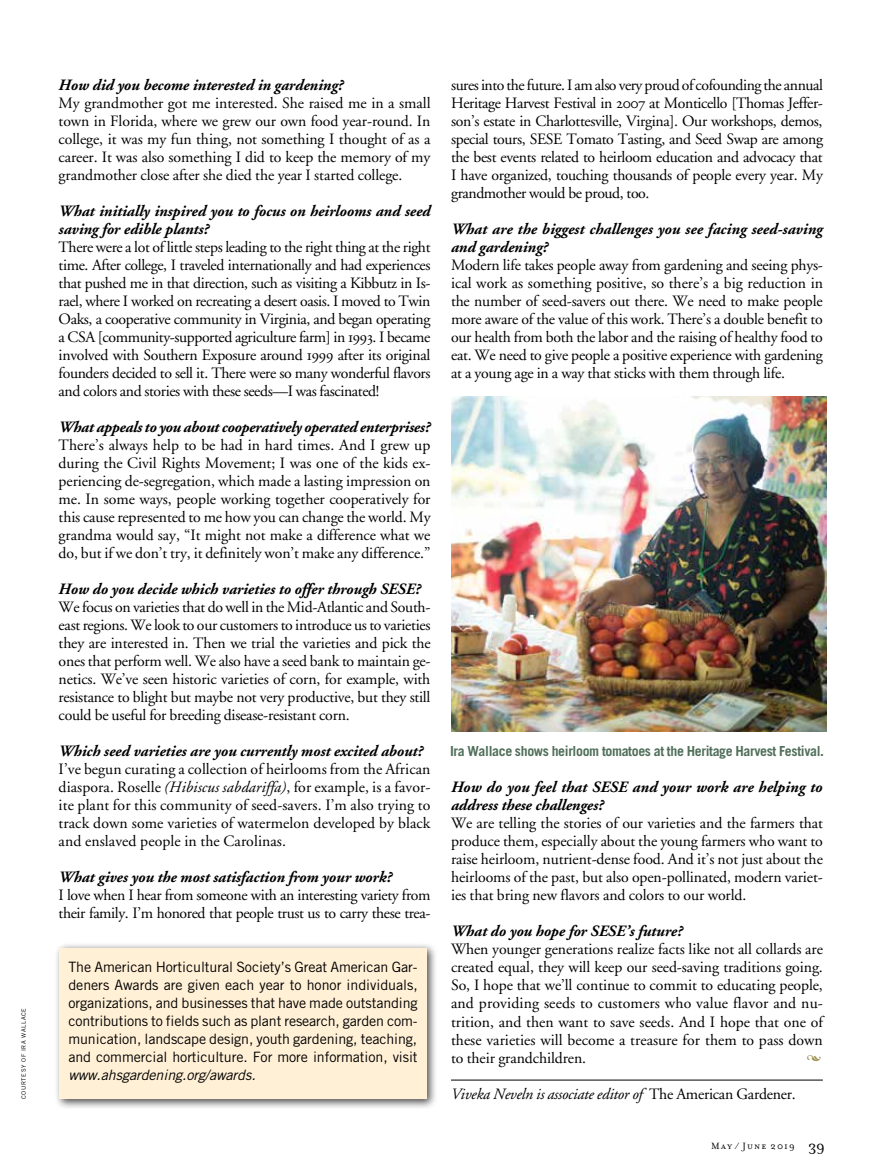
<style>
.page{position:relative;width:891px;height:1175px;background:#fff}
.page>*{position:absolute;margin:0;border:0;box-sizing:border-box;transform-origin:0 0}
.t1{font:15.75px/18px "Adobe Garamond Regular Os F";letter-spacing:-.015em;color:#000;text-align:justify}
.t2{font:15.75px/18px "Adobe Garamond Bold Italic Os F";letter-spacing:-.005em;color:#000}
.t3{font:15.75px "Adobe Garamond Italic Os F";letter-spacing:-.015em;color:#000}
.t4{font:14.25px/18px "Trade Gothic";letter-spacing:-.005em;color:#000;text-align:justify}
.t5{font:italic 14.25px "Trade Gothic";letter-spacing:-.005em;color:#000}
.t6{font:700 13.8px "Trade Gothic";letter-spacing:-.025em;color:#516f5b}
.t7{font:10.5px "Mrs Eaves Small Caps";letter-spacing:.095em;color:#000}
.t8{font:6px "Trade Gothic";letter-spacing:.095em;color:#000}
.s1{font-family:"Adobe Garamond Italic Os F"}
.s2{font-family:"Adobe Garamond Regular Os F"}
.s3{font-family:"Mrs Eaves Roman"}
.s4{font-family:"Mrs Eaves Roman";font-size:16.5px}
</style>
<div class="page">
<hr style="left:451px;top:1079px;width:372px;height:1px;background:#000">
<img style="left:452px;top:396px;width:374px;height:335px">
<div style="left:54px;top:942px;width:384px;height:167px;background:#000;opacity:.7"></div>
<div style="left:59px;top:947px;width:368px;height:151px;background:#fff0d6"></div>
<p class="t8" style="left:20px;top:1098px;width:92px;rotate:-90deg">COURTESY OF IRA WALLACE</p>
<p class="t2" style="left:59px;top:76px;width:286px">How did you become interested in gardening?</p>
<p class="t1" style="left:59px;top:94px;width:374px">My grandmother got me interested. She raised me in a small town in Florida, where we grew our own food year-round. In college, it was my fun thing, not something I thought of as a career. It was also something I did to keep the memory of my grandmother close after she died the year I started college.</p>
<p class="t2" style="left:59px;top:202px;width:373px">What initially inspired you to focus on heirlooms and seed saving for edible plants?</p>
<p class="t1" style="left:59px;top:238px;width:373px">There were a lot of little steps leading to the right thing at the right time. After college, I traveled internationally and had experiences that pushed me in that direction, such as visiting a Kibbutz in Is&shy;rael, where I worked on recreating a desert oasis. I moved to Twin Oaks, a cooperative community in Virginia, and began operating a CSA [community-supported agriculture farm] in 1993. I became involved with Southern Exposure around 1999 after its original founders decided to sell it. There were so many wonderful flavors and colors and stories with these seeds—I was fascinated!</p>
<p class="t2" style="left:59px;top:418px;width:373px">What appeals to you about cooperatively operated enterprises?</p>
<p class="t1" style="left:59px;top:436px;width:373px">There’s always help to be had in hard times. And I grew up during the Civil Rights Movement; I was one of the kids ex&shy;periencing de-segregation, which made a lasting impression on me. In some ways, people working together cooperatively for this cause represented to me how you can change the world. My grandma would say, “It might not make a difference what we do, but if we don’t try, it definitely won’t make any difference.”</p>
<p class="t2" style="left:59px;top:581px;width:364px">How do you decide which varieties to offer through SESE?</p>
<p class="t1" style="left:59px;top:598px;width:374px">We focus on varieties that do well in the Mid-Atlantic and South&shy;east regions. We look to our customers to introduce us to varieties they are interested in. Then we trial the varieties and pick the ones that perform well. We also have a seed bank to maintain ge&shy;netics. We’ve seen historic varieties of corn, for example, with resistance to blight but maybe not very productive, but they still could be useful for breeding disease-resistant corn.</p>
<p class="t2" style="left:59px;top:743px;width:366px">Which seed varieties are you currently most excited about?</p>
<p class="t1" style="left:59px;top:761px;width:373px">I’ve begun curating a collection of heirlooms from the African diaspora. Roselle <span class="s1">(Hibiscus sabdariffa)</span>, for example, is a favor&shy;ite plant for this community of seed-savers. I’m also trying to track down some varieties of watermelon developed by black and enslaved people in the Carolinas.</p>
<p class="t2" style="left:59px;top:869px;width:335px">What gives you the most satisfaction from your work?</p>
<p class="t1" style="left:59px;top:887px;width:373px">I love when I hear from someone with an interesting variety from their family. I’m honored that people trust us to carry these trea-</p>
<p class="t4" style="left:68px;top:958px;width:351px">The American Horticultural Society’s Great American Gar&shy;deners Awards are given each year to honor individuals, organizations, and businesses that have made outstanding contributions to fields such as plant research, garden com&shy;munication, landscape design, youth gardening, teaching, and commercial horticulture. For more information, visit</p>
<p class="t5" style="left:68px;top:1066px;width:189px">www.ahsgardening.org/awards.</p>
<p class="t1" style="left:451px;top:76px;width:374px">sures into the future.I am also very proud of cofounding the annual Heritage Harvest Festival in 2007 at Monticello [Thomas Jeffer&shy;son’s estate in Charlottesville, Virgina]. Our workshops, demos, special tours, SESE Tomato Tasting, and Seed Swap are among the best events related to heirloom education and advocacy that I have organized, touching thousands of people every year. My grandmother would be proud, too.</p>
<p class="t2" style="left:451px;top:220px;width:373px">What are the biggest challenges you see facing seed-saving and gardening?</p>
<p class="t1" style="left:451px;top:256px;width:373px">Modern life takes people away from gardening and seeing phys&shy;ical work as something positive, so there’s a big reduction in the number of seed-savers out there. We need to make people more aware of the value of this work. There’s a double benefit to our health from both the labor and the raising of healthy food to eat. We need to give people a positive experience with gardening at a young age in a way that sticks with them through life.</p>
<p class="t6" style="left:450px;top:743px;width:376px">Ira Wallace shows heirloom tomatoes at the Heritage Harvest Festival.</p>
<p class="t2" style="left:451px;top:778px;width:373px">How do you feel that SESE and your work are helping to address these challenges?</p>
<p class="t1" style="left:451px;top:814px;width:373px">We are telling the stories of our varieties and the farmers that produce them, especially about the young farmers who want to raise heirloom, nutrient-dense food. And it’s not just about the heirlooms of the past, but also open-pollinated, modern variet&shy;ies that bring new flavors and colors to our world.</p>
<p class="t2" style="left:451px;top:923px;width:233px">What do you hope for SESE’s future?</p>
<p class="t1" style="left:451px;top:940px;width:373px">When younger generations realize facts like not all collards are created equal, they will keep our seed-saving traditions going.<br>So, I hope that we’ll continue to commit to educating people, and providing seeds to customers who value flavor and nu&shy;trition, and then want to save seeds. And I hope that one of these varieties will become a treasure for them to pass down to their grandchildren.</p>
<p class="t3" style="left:451px;top:1085px;width:346px">Viveka Neveln is associate editor of <span class="s2">The American Gardener.</span></p>
<p class="t7" style="left:711px;top:1140px;width:115px">May / June <span class="s3">2019</span> <span class="s4">39</span></p>
</div>
